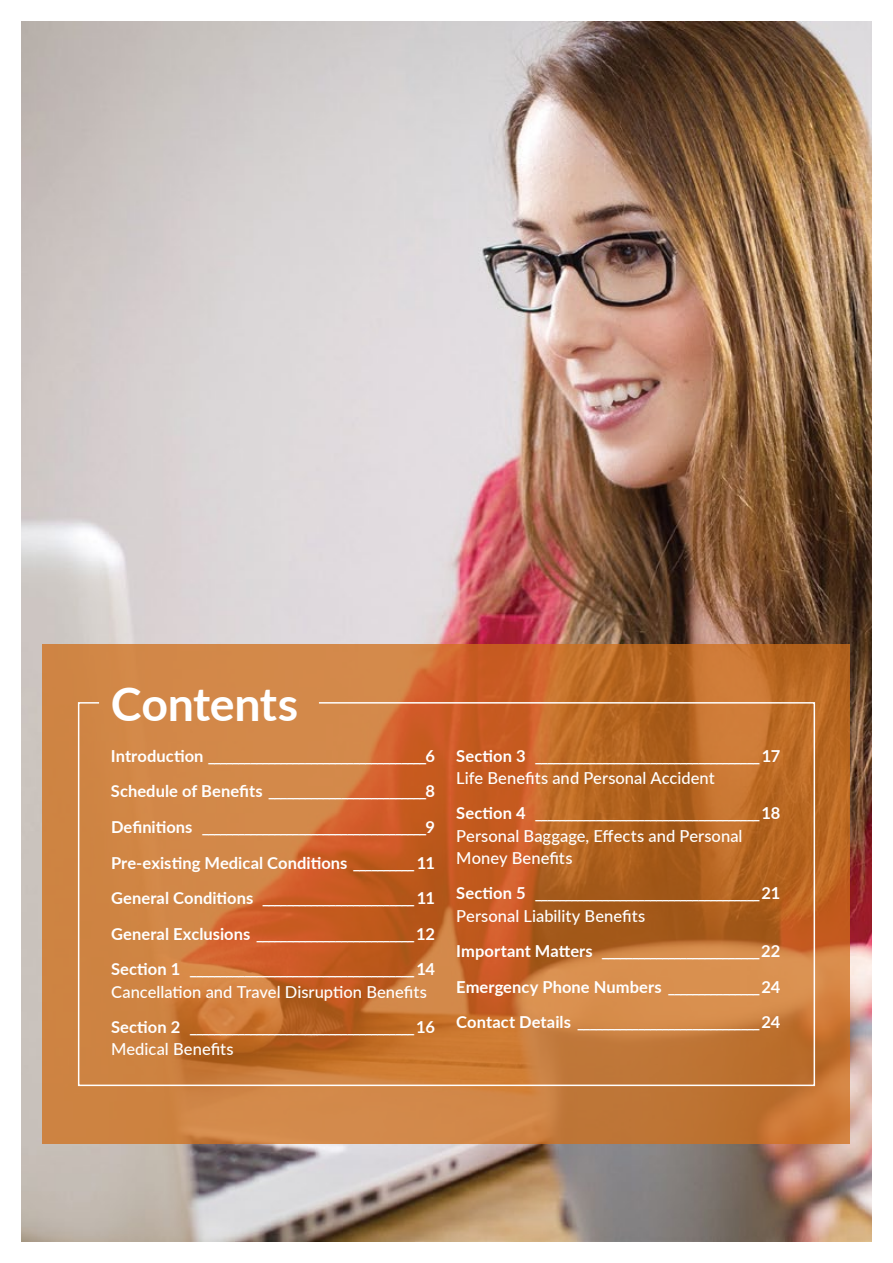
<style>
.page{position:relative;width:893px;height:1263px;background:#fff}
.page>*{position:absolute;margin:0;border:0;box-sizing:border-box;transform-origin:0 0}
.t1{font:700 46.5px "Lato";letter-spacing:-.005em;color:#fff}
.t2{font:700 16.5px/35.5px "Lato";letter-spacing:.005em;color:#fff;text-align:justify}
.t3{font:500 16.5px/22.2px "Lato";letter-spacing:.005em;color:#fff}
</style>
<div class="page">
<img style="left:21px;top:21px;width:851px;height:1220px">
<svg style="left:43px;top:644px;width:807px;height:500px;background:#c97a3a"></svg>
<svg style="left:77px;top:701px;width:739px;height:386px;background:#c67234"></svg>
<h1 class="t1" style="left:111px;top:669px;width:189px">Contents</h1>
<p class="t2" style="left:111px;top:737px;width:326px">Introduction ____________________________________6<br>Schedule of Benefits __________________________8<br>Definitions _____________________________________9<br>Pre-existing Medical Conditions __________11<br>General Conditions _________________________ 11<br>General Exclusions __________________________ 12<br>Section 1 _____________________________________ 14</p>
<p class="t3" style="left:111px;top:980px;width:318px">Cancellation and Travel Disruption Benefits</p>
<p class="t2" style="left:111px;top:1009px;width:325px">Section 2 _____________________________________ 16</p>
<p class="t3" style="left:111px;top:1037px;width:124px">Medical Benefits</p>
<p class="t2" style="left:456px;top:737px;width:326px">Section 3 _____________________________________ 17</p>
<p class="t3" style="left:456px;top:766px;width:260px">Life Benefits and Personal Accident</p>
<p class="t2" style="left:456px;top:795px;width:325px">Section 4 _____________________________________ 18</p>
<p class="t3" style="left:456px;top:824px;width:288px">Personal Baggage, Effects and Personal<br>Money Benefits</p>
<p class="t2" style="left:456px;top:875px;width:325px">Section 5 _____________________________________ 21</p>
<p class="t3" style="left:456px;top:904px;width:191px">Personal Liability Benefits</p>
<p class="t2" style="left:456px;top:933px;width:326px">Important Matters __________________________ 22<br>Emergency Phone Numbers _______________24<br>Contact Details ______________________________ 24</p>
</div>
